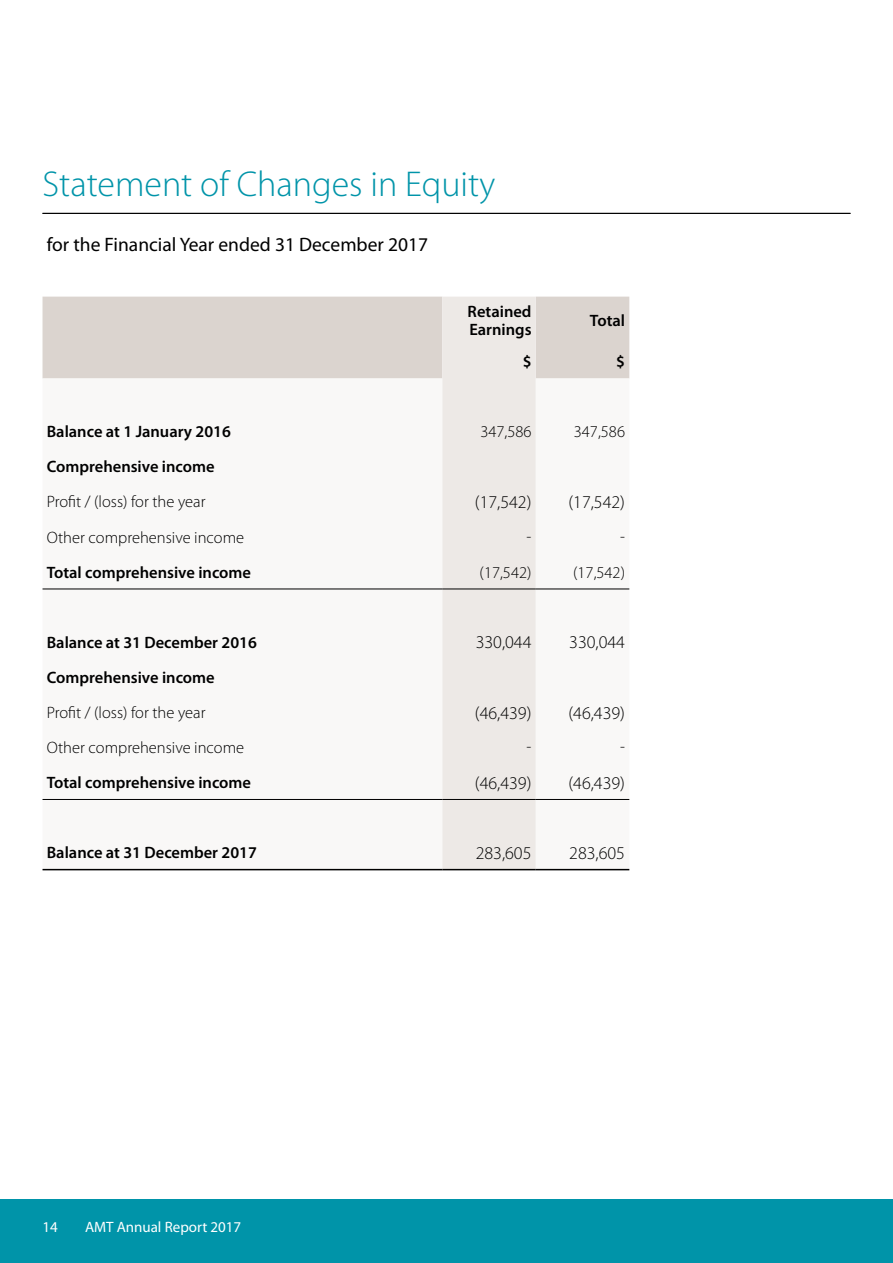
<style>
.page{position:relative;width:893px;height:1263px;background:#fff}
.page>*{position:absolute;margin:0;border:0;box-sizing:border-box;transform-origin:0 0}
.Heading2{font:300 36px "Myriad Pro";color:#0094a9}
.t1{font:19.5px "Myriad Pro";color:#000}
.t2{font:300 18px "Myriad Pro";color:#000}
.t3{font:600 16.5px/18px "Myriad Pro";color:#000}
.Text{font:300 16.5px "Myriad Pro";color:#000}
.t4{font:15px "Myriad Pro";color:#fff}
</style>
<div class="page">
<div style="left:0;top:1199px;width:893px;height:64px;background:#0094a9"></div>
<hr style="left:43px;top:213px;width:807px;height:1px;background:#000">
<div style="left:43px;top:297px;width:586px;height:81px;background:#dbd4cf"></div>
<div style="left:442px;top:297px;width:94px;height:81px;background:#ede9e6"></div>
<svg style="left:43px;top:378px;width:586px;height:491px"></svg>
<hr style="left:43px;top:799px;width:399px;height:1px;background:#000">
<hr style="left:442px;top:799px;width:94px;height:1px;background:#000">
<hr style="left:536px;top:799px;width:93px;height:1px;background:#000">
<hr style="left:43px;top:589px;width:399px;height:1px;background:#000">
<hr style="left:442px;top:589px;width:94px;height:1px;background:#000">
<hr style="left:536px;top:589px;width:93px;height:1px;background:#000">
<hr style="left:43px;top:869px;width:399px;height:1px;background:#000">
<hr style="left:442px;top:869px;width:94px;height:1px;background:#000">
<hr style="left:536px;top:869px;width:93px;height:1px;background:#000">
<h2 class="Heading2" style="left:43px;top:162px;width:454px">Statement of Changes in Equity</h2>
<p class="t1" style="left:47px;top:233px;width:383px">for the Financial Year ended 31 December 2017</p>
<p class="t3" style="left:468px;top:302px;width:65px">Retained<br>Earnings</p>
<p class="t3" style="left:590px;top:311px;width:37px">Total</p>
<p class="t3" style="left:523px;top:352px;width:10px">$</p>
<p class="t3" style="left:616px;top:352px;width:10px">$</p>
<p class="t3" style="left:47px;top:422px;width:186px">Balance at 1 January 2016</p>
<p class="Text" style="left:480px;top:422px;width:53px">347,586</p>
<p class="Text" style="left:574px;top:422px;width:53px">347,586</p>
<p class="t3" style="left:47px;top:457px;width:169px">Comprehensive income</p>
<p class="Text" style="left:47px;top:492px;width:160px">Profit / (loss) for the year</p>
<p class="t2" style="left:475px;top:491px;width:58px">(17,542)</p>
<p class="t2" style="left:568px;top:491px;width:58px">(17,542)</p>
<p class="Text" style="left:47px;top:527px;width:199px">Other comprehensive income</p>
<p class="Text" style="left:526px;top:527px;width:6px">-</p>
<p class="Text" style="left:620px;top:527px;width:6px">-</p>
<p class="t3" style="left:47px;top:563px;width:206px">Total comprehensive income</p>
<p class="Text" style="left:480px;top:562px;width:53px">(17,542)</p>
<p class="Text" style="left:573px;top:562px;width:53px">(17,542)</p>
<p class="t3" style="left:47px;top:633px;width:212px">Balance at 31 December 2016</p>
<p class="t2" style="left:476px;top:631px;width:57px">330,044</p>
<p class="t2" style="left:569px;top:631px;width:57px">330,044</p>
<p class="t3" style="left:47px;top:668px;width:169px">Comprehensive income</p>
<p class="Text" style="left:47px;top:702px;width:160px">Profit / (loss) for the year</p>
<p class="t2" style="left:475px;top:702px;width:58px">(46,439)</p>
<p class="t2" style="left:568px;top:702px;width:58px">(46,439)</p>
<p class="Text" style="left:47px;top:738px;width:199px">Other comprehensive income</p>
<p class="Text" style="left:526px;top:738px;width:6px">-</p>
<p class="Text" style="left:620px;top:738px;width:6px">-</p>
<p class="t3" style="left:47px;top:773px;width:206px">Total comprehensive income</p>
<p class="t2" style="left:475px;top:772px;width:58px">(46,439)</p>
<p class="t2" style="left:568px;top:772px;width:58px">(46,439)</p>
<p class="t3" style="left:47px;top:843px;width:212px">Balance at 31 December 2017</p>
<p class="t2" style="left:476px;top:842px;width:57px">283,605</p>
<p class="t2" style="left:569px;top:842px;width:57px">283,605</p>
<p class="t4" style="left:43px;top:1217px;width:17px">14</p>
<p class="t4" style="left:85px;top:1217px;width:158px">AMT Annual Report 2017</p>
</div>
